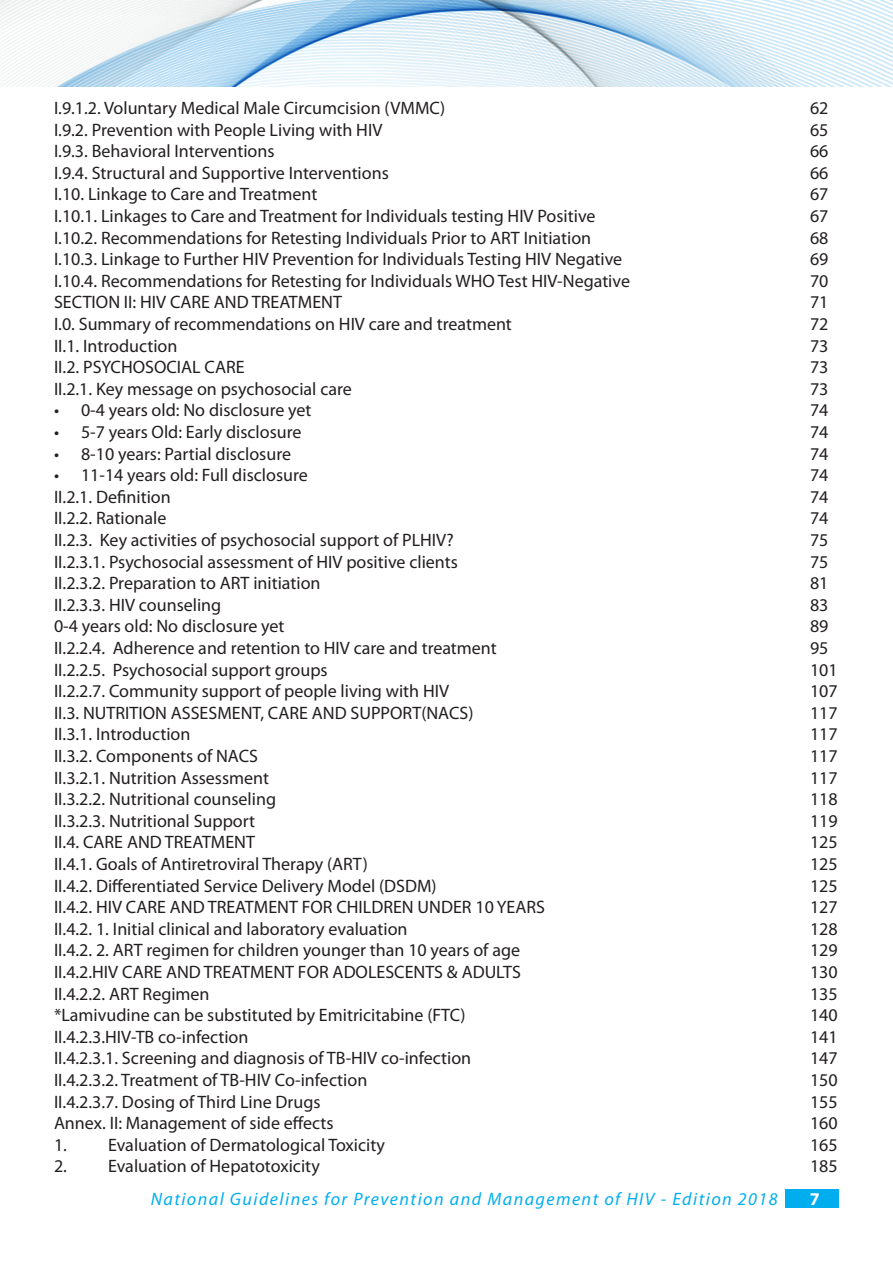
<style>
.page{position:relative;width:893px;height:1263px;background:#fff}
.page>*{position:absolute;margin:0;border:0;box-sizing:border-box;transform-origin:0 0}
.t1{font:18px "Myriad Pro";color:#231f20}
.t2{font:italic 18px "Myriad Pro";letter-spacing:.08em;color:#00aeef}
.t3{font:700 18px "Myriad Pro";color:#fff}
</style>
<div class="page">
<svg style="left:0;top:0;width:893px;height:86px"></svg>
<div style="left:786px;top:1189px;width:53px;height:19px;background:#00aeef"></div>
<p class="t1" style="left:54px;top:97px;width:393px">I.9.1.2. Voluntary Medical Male Circumcision (VMMC)</p>
<p class="t1" style="left:810px;top:97px;width:20px">62</p>
<p class="t1" style="left:54px;top:118px;width:330px">I.9.2. Prevention with People Living with HIV</p>
<p class="t1" style="left:810px;top:118px;width:20px">65</p>
<p class="t1" style="left:54px;top:140px;width:222px">I.9.3. Behavioral Interventions</p>
<p class="t1" style="left:810px;top:140px;width:20px">66</p>
<p class="t1" style="left:54px;top:162px;width:336px">I.9.4. Structural and Supportive Interventions</p>
<p class="t1" style="left:810px;top:162px;width:20px">66</p>
<p class="t1" style="left:54px;top:183px;width:265px">I.10. Linkage to Care and Treatment</p>
<p class="t1" style="left:810px;top:183px;width:20px">67</p>
<p class="t1" style="left:54px;top:205px;width:543px">I.10.1. Linkages to Care and Treatment for Individuals testing HIV Positive</p>
<p class="t1" style="left:810px;top:205px;width:20px">67</p>
<p class="t1" style="left:54px;top:226px;width:539px">I.10.2. Recommendations for Retesting Individuals Prior to ART Initiation</p>
<p class="t1" style="left:810px;top:226px;width:20px">68</p>
<p class="t1" style="left:54px;top:248px;width:570px">I.10.3. Linkage to Further HIV Prevention for Individuals Testing HIV Negative</p>
<p class="t1" style="left:810px;top:248px;width:20px">69</p>
<p class="t1" style="left:54px;top:270px;width:577px">I.10.4. Recommendations for Retesting for Individuals WHO Test HIV-Negative</p>
<p class="t1" style="left:810px;top:270px;width:20px">70</p>
<p class="t1" style="left:54px;top:291px;width:290px">SECTION II: HIV CARE AND TREATMENT</p>
<p class="t1" style="left:810px;top:291px;width:20px">71</p>
<p class="t1" style="left:54px;top:313px;width:459px">I.0. Summary of recommendations on HIV care and treatment</p>
<p class="t1" style="left:810px;top:313px;width:20px">72</p>
<p class="t1" style="left:54px;top:334px;width:125px">II.1. Introduction</p>
<p class="t1" style="left:810px;top:334px;width:20px">73</p>
<p class="t1" style="left:54px;top:356px;width:192px">II.2. PSYCHOSOCIAL CARE</p>
<p class="t1" style="left:810px;top:356px;width:20px">73</p>
<p class="t1" style="left:54px;top:378px;width:299px">II.2.1. Key message on psychosocial care</p>
<p class="t1" style="left:810px;top:378px;width:20px">73</p>
<p class="t1" style="left:54px;top:399px;width:259px">• 0-4 years old: No disclosure yet</p>
<p class="t1" style="left:810px;top:399px;width:20px">74</p>
<p class="t1" style="left:54px;top:421px;width:249px">• 5-7 years Old: Early disclosure</p>
<p class="t1" style="left:810px;top:421px;width:20px">74</p>
<p class="t1" style="left:54px;top:442px;width:239px">• 8-10 years: Partial disclosure</p>
<p class="t1" style="left:810px;top:442px;width:20px">74</p>
<p class="t1" style="left:54px;top:464px;width:255px">• 11-14 years old: Full disclosure</p>
<p class="t1" style="left:810px;top:464px;width:20px">74</p>
<p class="t1" style="left:54px;top:486px;width:118px">II.2.1. Definition</p>
<p class="t1" style="left:810px;top:486px;width:20px">74</p>
<p class="t1" style="left:54px;top:507px;width:114px">II.2.2. Rationale</p>
<p class="t1" style="left:810px;top:507px;width:20px">74</p>
<p class="t1" style="left:54px;top:529px;width:401px">II.2.3. Key activities of psychosocial support of PLHIV?</p>
<p class="t1" style="left:810px;top:529px;width:20px">75</p>
<p class="t1" style="left:54px;top:550px;width:405px">II.2.3.1. Psychosocial assessment of HIV positive clients</p>
<p class="t1" style="left:810px;top:550px;width:20px">75</p>
<p class="t1" style="left:54px;top:572px;width:268px">II.2.3.2. Preparation to ART initiation</p>
<p class="t1" style="left:810px;top:572px;width:20px">81</p>
<p class="t1" style="left:54px;top:594px;width:169px">II.2.3.3. HIV counseling</p>
<p class="t1" style="left:810px;top:594px;width:20px">83</p>
<p class="t1" style="left:54px;top:615px;width:232px">0-4 years old: No disclosure yet</p>
<p class="t1" style="left:810px;top:615px;width:20px">89</p>
<p class="t1" style="left:54px;top:637px;width:444px">II.2.2.4. Adherence and retention to HIV care and treatment</p>
<p class="t1" style="left:810px;top:637px;width:20px">95</p>
<p class="t1" style="left:54px;top:658px;width:275px">II.2.2.5. Psychosocial support groups</p>
<p class="t1" style="left:810px;top:658px;width:29px">101</p>
<p class="t1" style="left:54px;top:680px;width:397px">II.2.2.7. Community support of people living with HIV</p>
<p class="t1" style="left:810px;top:680px;width:29px">107</p>
<p class="t1" style="left:54px;top:702px;width:421px">II.3. NUTRITION ASSESMENT, CARE AND SUPPORT(NACS)</p>
<p class="t1" style="left:810px;top:702px;width:29px">117</p>
<p class="t1" style="left:54px;top:723px;width:138px">II.3.1. Introduction</p>
<p class="t1" style="left:810px;top:723px;width:29px">117</p>
<p class="t1" style="left:54px;top:745px;width:206px">II.3.2. Components of NACS</p>
<p class="t1" style="left:810px;top:745px;width:29px">117</p>
<p class="t1" style="left:54px;top:766px;width:217px">II.3.2.1. Nutrition Assessment</p>
<p class="t1" style="left:810px;top:766px;width:29px">117</p>
<p class="t1" style="left:54px;top:788px;width:224px">II.3.2.2. Nutritional counseling</p>
<p class="t1" style="left:810px;top:788px;width:29px">118</p>
<p class="t1" style="left:54px;top:810px;width:203px">II.3.2.3. Nutritional Support</p>
<p class="t1" style="left:810px;top:810px;width:29px">119</p>
<p class="t1" style="left:54px;top:831px;width:203px">II.4. CARE AND TREATMENT</p>
<p class="t1" style="left:810px;top:831px;width:29px">125</p>
<p class="t1" style="left:54px;top:853px;width:315px">II.4.1. Goals of Antiretroviral Therapy (ART)</p>
<p class="t1" style="left:810px;top:853px;width:29px">125</p>
<p class="t1" style="left:54px;top:874px;width:384px">II.4.2. Differentiated Service Delivery Model (DSDM)</p>
<p class="t1" style="left:810px;top:874px;width:29px">125</p>
<p class="t1" style="left:54px;top:896px;width:492px">II.4.2. HIV CARE AND TREATMENT FOR CHILDREN UNDER 10 YEARS</p>
<p class="t1" style="left:810px;top:896px;width:29px">127</p>
<p class="t1" style="left:54px;top:918px;width:355px">II.4.2. 1. Initial clinical and laboratory evaluation</p>
<p class="t1" style="left:810px;top:918px;width:29px">128</p>
<p class="t1" style="left:54px;top:939px;width:468px">II.4.2. 2. ART regimen for children younger than 10 years of age</p>
<p class="t1" style="left:810px;top:939px;width:29px">129</p>
<p class="t1" style="left:54px;top:961px;width:468px">II.4.2.HIV CARE AND TREATMENT FOR ADOLESCENTS &amp; ADULTS</p>
<p class="t1" style="left:810px;top:961px;width:29px">130</p>
<p class="t1" style="left:54px;top:982px;width:157px">II.4.2.2. ART Regimen</p>
<p class="t1" style="left:810px;top:982px;width:29px">135</p>
<p class="t1" style="left:54px;top:1004px;width:413px">*Lamivudine can be substituted by Emitricitabine (FTC)</p>
<p class="t1" style="left:810px;top:1004px;width:29px">140</p>
<p class="t1" style="left:54px;top:1026px;width:196px">II.4.2.3.HIV-TB co-infection</p>
<p class="t1" style="left:810px;top:1026px;width:29px">141</p>
<p class="t1" style="left:54px;top:1047px;width:419px">II.4.2.3.1. Screening and diagnosis of TB-HIV co-infection</p>
<p class="t1" style="left:810px;top:1047px;width:29px">147</p>
<p class="t1" style="left:54px;top:1069px;width:315px">II.4.2.3.2. Treatment of TB-HIV Co-infection</p>
<p class="t1" style="left:810px;top:1069px;width:29px">150</p>
<p class="t1" style="left:54px;top:1090px;width:268px">II.4.2.3.7. Dosing of Third Line Drugs</p>
<p class="t1" style="left:810px;top:1090px;width:29px">155</p>
<p class="t1" style="left:54px;top:1112px;width:281px">Annex. II: Management of side effects</p>
<p class="t1" style="left:810px;top:1112px;width:29px">160</p>
<p class="t1" style="left:54px;top:1134px;width:333px">1. Evaluation of Dermatological Toxicity</p>
<p class="t1" style="left:810px;top:1134px;width:29px">165</p>
<p class="t1" style="left:54px;top:1155px;width:267px">2. Evaluation of Hepatotoxicity</p>
<p class="t1" style="left:810px;top:1155px;width:29px">185</p>
<p class="t2" style="left:151px;top:1188px;width:628px">National Guidelines for Prevention and Management of HIV - Edition 2018</p>
<p class="t3" style="left:810px;top:1187px;width:11px">7</p>
</div>
